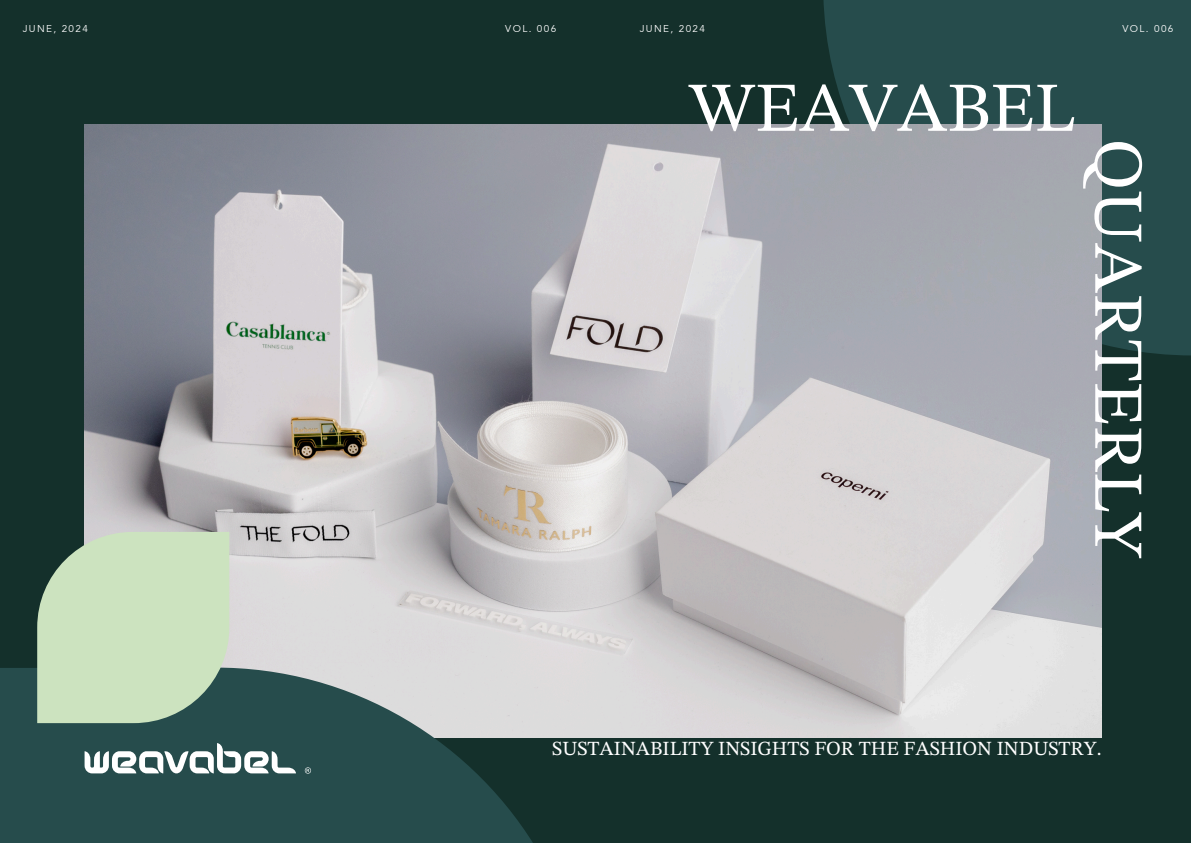
<style>
.page{position:relative;width:1191px;height:843px;background:#fff}
.page>*{position:absolute;margin:0;border:0;box-sizing:border-box;transform-origin:0 0}
.t1{font:70px "STIX Two Text";color:#fff}
.t2{font:20px "STIX Two Text";color:#fff}
.t3{font:9.9px "Avenir";letter-spacing:.14em;color:#fff}
</style>
<div class="page">
<div style="left:0;top:0;width:1190px;height:842px;background:#14302b"></div>
<div style="left:823px;top:0;width:367px;height:355px;background:#264c4c"></div>
<img style="left:84px;top:124px;width:1017px;height:613px">
<svg style="left:0;top:662px;width:534px;height:180px;background:#436262"></svg>
<svg style="left:85px;top:742px;width:211px;height:31px;background:#7d9494"></svg>
<svg style="left:305px;top:767px;width:6px;height:6px"></svg>
<svg style="left:37px;top:531px;width:192px;height:191px;background:#bad2b1"></svg>
<p class="t3" style="left:23px;top:23px;width:67px">JUNE, 2024</p>
<p class="t3" style="left:505px;top:23px;width:53px">VOL. 006</p>
<p class="t3" style="left:639px;top:23px;width:67px">JUNE, 2024</p>
<p class="t3" style="left:1122px;top:23px;width:53px">VOL. 006</p>
<p class="t1" style="left:689px;top:77px;width:388px">WEAVABEL</p>
<h1 class="t1" style="left:1148px;top:138px;width:421px;rotate:90deg">QUARTERLY</h1>
<h1 class="t2" style="left:552px;top:739px;width:550px">SUSTAINABILITY INSIGHTS FOR THE FASHION INDUSTRY.</h1>
</div>
